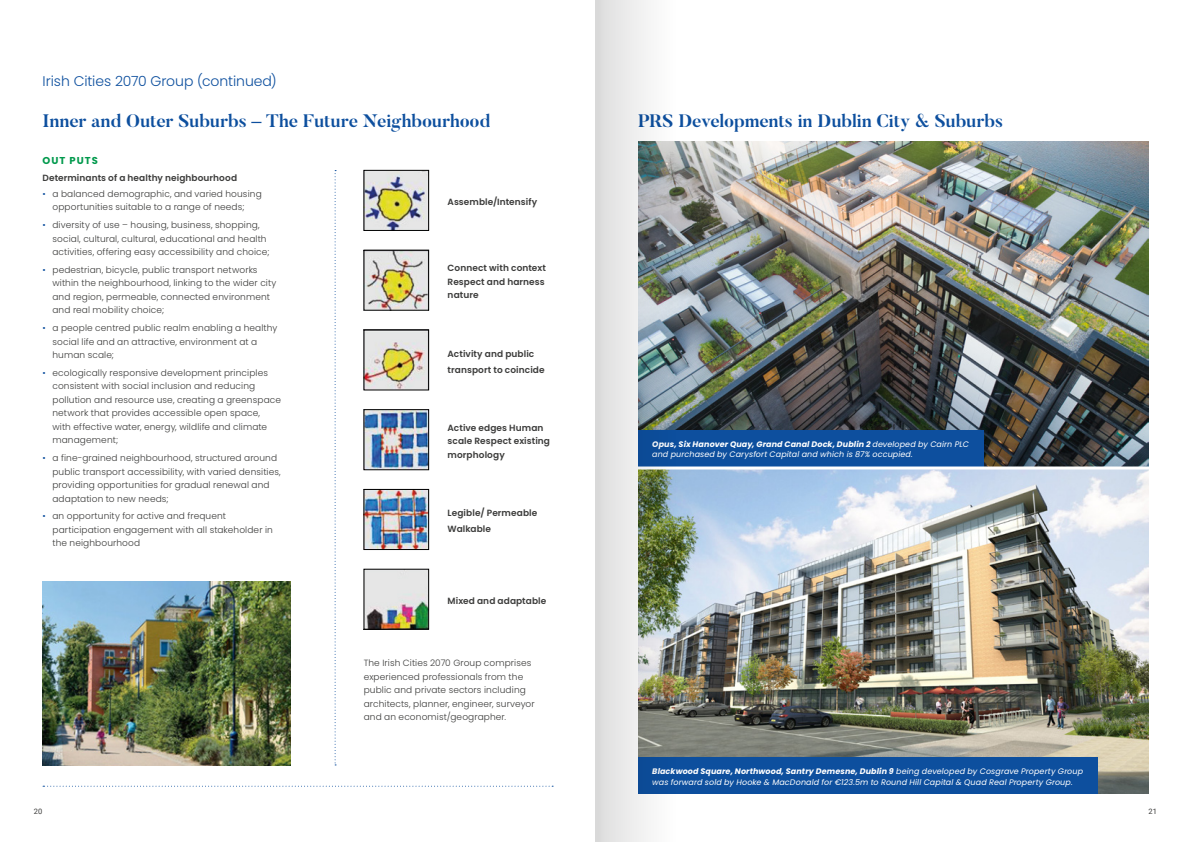
<style>
.page{position:relative;width:1191px;height:842px;background:#fff}
.page>*{position:absolute;margin:0;border:0;box-sizing:border-box;transform-origin:0 0}
.t1{font:700 18px "Butler";color:#0d4f9e}
.t2{font:300 14px "Poppins";letter-spacing:-.005em;color:#0d4f9e}
.t3{font:700 10px "Poppins";letter-spacing:.1em;color:#00994c}
.t4{font:300 9px/13.5px "Poppins";letter-spacing:.01em;color:#3c3c3b}
.t5{font:600 9px/13.5px "Poppins";letter-spacing:.01em;color:#3c3c3b}
.t6{font:italic 8px/9.6px "Poppins";letter-spacing:.01em;color:#fff}
.t7{font:7.5px "Roboto";color:#3c3c3b}
.s1{color:#0d4f9e}
.s2{font-weight:700}
</style>
<div class="page">
<img style="left:675px;top:142px;width:473px;height:652px">
<img style="left:366px;top:172px;width:61px;height:57px">
<div style="left:364px;top:170px;width:65px;height:61px;border:1px solid #000"></div>
<img style="left:366px;top:252px;width:61px;height:56px">
<div style="left:364px;top:250px;width:65px;height:60px;border:1px solid #000"></div>
<img style="left:366px;top:332px;width:61px;height:56px">
<img style="left:366px;top:411px;width:61px;height:57px">
<div style="left:364px;top:409px;width:65px;height:61px;border:1px solid #000"></div>
<img style="left:366px;top:491px;width:61px;height:57px">
<div style="left:364px;top:489px;width:65px;height:61px;border:1px solid #000"></div>
<img style="left:366px;top:571px;width:61px;height:56px">
<div style="left:364px;top:569px;width:65px;height:60px;border:1px solid #000"></div>
<svg style="left:334px;top:170px;width:2px;height:595px"></svg>
<img style="left:43px;top:581px;width:248px;height:184px">
<div style="left:638px;top:430px;width:345px;height:38px;background:#0d4f9e"></div>
<hr style="left:634px;top:466px;width:518px;height:3px;background:#fff">
<div style="left:638px;top:757px;width:459px;height:37px;background:#0d4f9e"></div>
<svg style="left:43px;top:786px;width:510px;height:1px"></svg>
<img style="left:595px;top:0;width:80px;height:842px">
<h2 class="t2" style="left:43px;top:73px;width:236px">Irish Cities 2070 Group (continued)</h2>
<h1 class="t1" style="left:43px;top:109px;width:449px">Inner and Outer Suburbs – The Future Neighbourhood</h1>
<h1 class="t1" style="left:638px;top:109px;width:366px">PRS Developments in Dublin City &amp; Suburbs</h1>
<p class="t3" style="left:43px;top:155px;width:57px">OUT PUTS</p>
<p class="t5" style="left:43px;top:171px;width:196px">Determinants of a healthy neighbourhood</p>
<p class="t4" style="left:52px;top:187px;width:211px;text-indent:-10px"><span class="s1">•</span> a balanced demographic, and varied housing opportunities suitable to a range of needs;</p>
<p class="t4" style="left:52px;top:218px;width:218px;text-indent:-10px"><span class="s1">•</span> diversity of use – housing, business, shopping, social, cultural, cultural, educational and health activities, offering easy accessibility and choice;</p>
<p class="t4" style="left:52px;top:263px;width:225px;text-indent:-10px"><span class="s1">•</span> pedestrian, bicycle, public transport networks within the neighbourhood, linking to the wider city and region, permeable, connected environment and real mobility choice;</p>
<p class="t4" style="left:52px;top:321px;width:226px;text-indent:-10px"><span class="s1">•</span> a people centred public realm enabling a healthy social life and an attractive, environment at a human scale;</p>
<p class="t4" style="left:52px;top:366px;width:230px;text-indent:-10px"><span class="s1">•</span> ecologically responsive development principles consistent with social inclusion and reducing pollution and resource use, creating a greenspace network that provides accessible open space,<br>with effective water, energy, wildlife and climate management;</p>
<p class="t4" style="left:52px;top:451px;width:230px;text-indent:-10px"><span class="s1">•</span> a fine-grained neighbourhood, structured around public transport accessibility, with varied densities, providing opportunities for gradual renewal and adaptation to new needs;</p>
<p class="t4" style="left:52px;top:510px;width:222px;text-indent:-10px"><span class="s1">•</span> an opportunity for active and frequent participation engagement with all stakeholder in the neighbourhood</p>
<p class="t5" style="left:447px;top:195px;width:91px">Assemble/Intensify</p>
<p class="t5" style="left:447px;top:262px;width:100px">Connect with context<br>Respect and harness nature</p>
<p class="t5" style="left:447px;top:345px;width:99px;line-height:16.3px">Activity and public transport to coincide</p>
<p class="t5" style="left:447px;top:421px;width:104px">Active edges Human scale Respect existing morphology</p>
<p class="t5" style="left:447px;top:505px;width:91px;line-height:16.3px">Legible/ Permeable<br>Walkable</p>
<p class="t5" style="left:447px;top:594px;width:100px">Mixed and adaptable</p>
<p class="t4" style="left:364px;top:656px;width:172px">The Irish Cities 2070 Group comprises experienced professionals from the public and private sectors including architects, planner, engineer, surveyor and an economist/geographer.</p>
<p class="t6" style="left:652px;top:439px;width:318px"><span class="s2">Opus, Six Hanover Quay, Grand Canal Dock, Dublin 2</span> developed by Cairn PLC and purchased by Carysfort Capital and which is 87% occupied.</p>
<p class="t6" style="left:652px;top:766px;width:432px;line-height:11px"><span class="s2">Blackwood Square, Northwood, Santry Demesne, Dublin 9</span> being developed by Cosgrave Property Group was forward sold by Hooke &amp; MacDonald for €123.5m to Round Hill Capital &amp; Quad Real Property Group.</p>
<p class="t7" style="left:34px;top:806px;width:10px">20</p>
<p class="t7" style="left:1148px;top:806px;width:10px">21</p>
</div>
